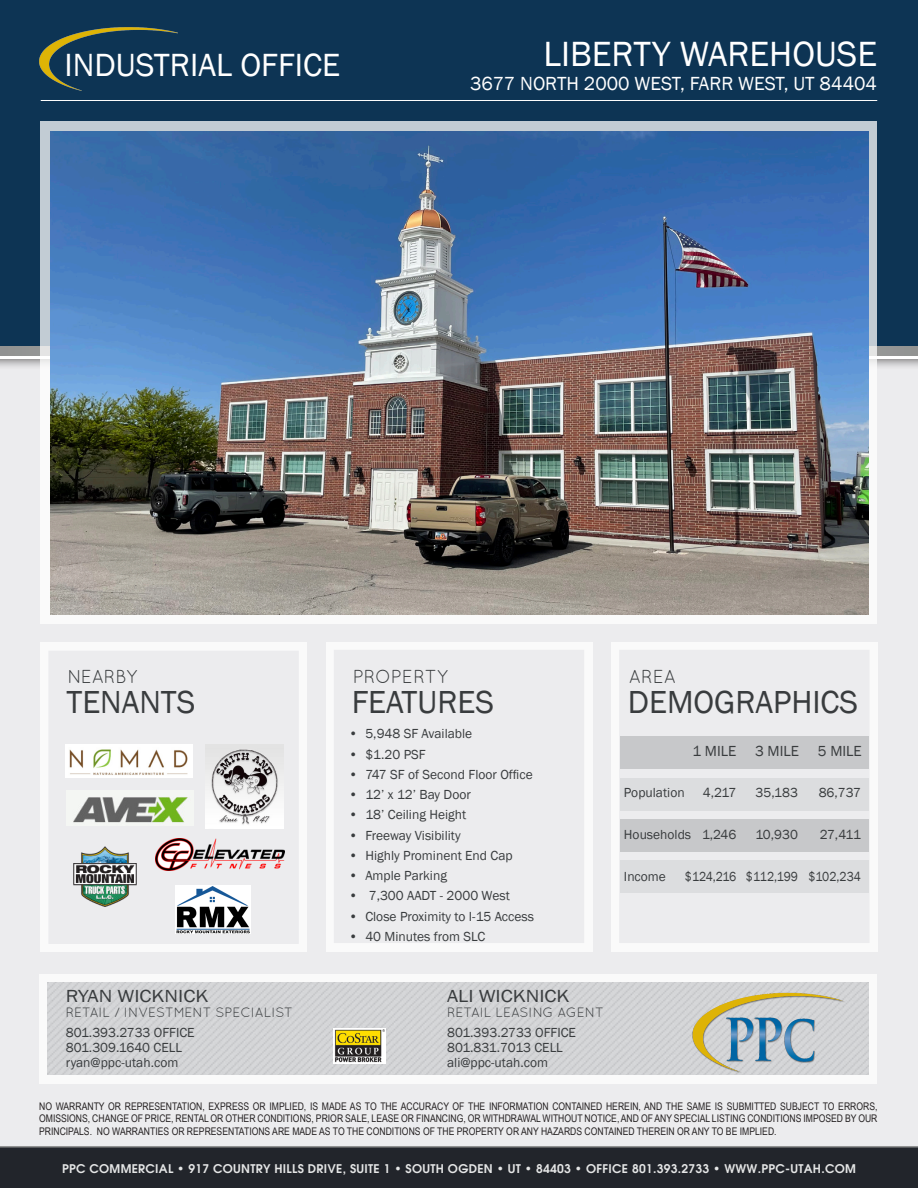
<style>
.page{position:relative;width:918px;height:1188px;background:#fff}
.page>*{position:absolute;margin:0;border:0;box-sizing:border-box;transform-origin:0 0}
.t1{font:36px "Franklin Gothic";color:#fff}
.t2{font:33px "Franklin Gothic";color:#fff}
.t3{font:32.7px "Franklin Gothic";color:#393c3e}
.t4{font:19.5px "Franklin Gothic";color:#fff}
.t5{font:18.75px "Quicksand";color:#393c3e}
.t6{font:18px "Franklin Gothic";color:#393c3e;scale:1.15 1}
.t7{font:15px "Franklin Gothic";color:#393c3e}
.t8{font:13.5px "Franklin Gothic";color:#393c3e}
.t9{font:13.5px "Quicksand";color:#393c3e}
.t10{font:13.5px "Franklin Gothic";color:#393c3e;scale:.9 1}
.t11{font:600 12px "Avant Garde";letter-spacing:.025em;color:#e5e6e6}
.t12{font:10.5px/12.6px "Arial Narrow";color:#231f20;text-align:justify}
</style>
<div class="page">
<div style="left:0;top:195px;width:918px;height:987px;background:#ececee"></div>
<div style="left:40px;top:642px;width:267px;height:309px;background:#fff"></div>
<div style="left:48px;top:651px;width:251px;height:293px;background:#ececee"></div>
<div style="left:326px;top:642px;width:266px;height:309px;background:#fff"></div>
<div style="left:334px;top:650px;width:250px;height:293px;background:#ececee"></div>
<div style="left:611px;top:642px;width:267px;height:309px;background:#fff"></div>
<div style="left:619px;top:650px;width:251px;height:293px;background:#ececee"></div>
<div style="left:0;top:329px;width:918px;height:42px;background:#231f20;opacity:.75"></div>
<div style="left:0;top:345px;width:918px;height:10px;background:#939494"></div>
<div style="left:0;top:1147px;width:918px;height:41px;background:#22252b"></div>
<hr style="left:0;top:1146px;width:918px;height:1px;background:#919292">
<div style="left:0;top:0;width:918px;height:345px;background:#0d3454"></div>
<img style="left:40px;top:27px;width:137px;height:64px">
<hr style="left:39px;top:99px;width:840px;height:4px;background:#231f20;opacity:.75">
<div style="left:620px;top:736px;width:249px;height:32px;background:#c7c8ca"></div>
<div style="left:620px;top:778px;width:249px;height:32px;background:#dcdddf"></div>
<div style="left:620px;top:819px;width:249px;height:32px;background:#c7c8ca"></div>
<div style="left:620px;top:860px;width:249px;height:33px;background:#dcdddf"></div>
<div style="left:39px;top:974px;width:838px;height:109px;background:#fff"></div>
<img style="left:47px;top:982px;width:822px;height:92px">
<img style="left:680px;top:982px;width:181px;height:93px">
<img style="left:334px;top:1029px;width:51px;height:35px">
<svg style="left:40px;top:122px;width:838px;height:502px"></svg>
<img style="left:50px;top:132px;width:819px;height:482px">
<img style="left:205px;top:744px;width:79px;height:84px">
<img style="left:175px;top:885px;width:76px;height:49px">
<img style="left:73px;top:846px;width:64px;height:61px">
<img style="left:155px;top:838px;width:129px;height:33px">
<img style="left:73px;top:796px;width:118px;height:30px">
<img style="left:66px;top:744px;width:127px;height:34px">
<p class="t2" style="left:64px;top:44px;width:277px">INDUSTRIAL OFFICE</p>
<p class="t1" style="left:544px;top:31px;width:335px">LIBERTY WAREHOUSE</p>
<p class="t4" style="left:470px;top:72px;width:408px">3677 NORTH 2000 WEST, FARR WEST, UT 84404</p>
<p class="t5" style="left:68px;top:666px;width:71px">NEARBY</p>
<p class="t3" style="left:66px;top:682px;width:131px">TENANTS</p>
<p class="t6" style="left:66px;top:985px;width:125px">RYAN WICKNICK</p>
<p class="t9" style="left:66px;top:1005px;width:229px">RETAIL / INVESTMENT SPECIALIST</p>
<p class="t8" style="left:66px;top:1025px;width:130px">801.393.2733 OFFICE</p>
<p class="t8" style="left:66px;top:1040px;width:118px">801.309.1640 CELL</p>
<p class="t8" style="left:66px;top:1055px;width:114px">ryan@ppc-utah.com</p>
<p class="t5" style="left:353px;top:666px;width:97px">PROPERTY</p>
<p class="t3" style="left:352px;top:682px;width:144px">FEATURES</p>
<p class="t8" style="left:349px;top:725px;width:125px">• 5,948 SF Available</p>
<p class="t8" style="left:349px;top:746px;width:78px">• $1.20 PSF</p>
<p class="t8" style="left:349px;top:766px;width:185px">• 747 SF of Second Floor Office</p>
<p class="t8" style="left:349px;top:786px;width:123px">• 12’ x 12’ Bay Door</p>
<p class="t8" style="left:349px;top:806px;width:119px">• 18’ Ceiling Height</p>
<p class="t8" style="left:349px;top:827px;width:113px">• Freeway Visibility</p>
<p class="t8" style="left:349px;top:847px;width:165px">• Highly Prominent End Cap</p>
<p class="t8" style="left:349px;top:867px;width:100px">• Ample Parking</p>
<p class="t8" style="left:349px;top:887px;width:162px">• 7,300 AADT - 2000 West</p>
<p class="t8" style="left:349px;top:908px;width:187px">• Close Proximity to I-15 Access</p>
<p class="t8" style="left:349px;top:928px;width:138px">• 40 Minutes from SLC</p>
<p class="t6" style="left:447px;top:985px;width:108px">ALI WICKNICK</p>
<p class="t9" style="left:447px;top:1005px;width:158px">RETAIL LEASING AGENT</p>
<p class="t8" style="left:447px;top:1025px;width:130px">801.393.2733 OFFICE</p>
<p class="t8" style="left:447px;top:1040px;width:117px">801.831.7013 CELL</p>
<p class="t8" style="left:447px;top:1055px;width:103px">ali@ppc-utah.com</p>
<p class="t5" style="left:629px;top:666px;width:48px">AREA</p>
<p class="t3" style="left:628px;top:682px;width:232px">DEMOGRAPHICS</p>
<p class="t7" style="left:692px;top:742px;width:108px">1 MILE 3 MILE</p>
<p class="t7" style="left:818px;top:742px;width:46px">5 MILE</p>
<p class="t8" style="left:624px;top:784px;width:62px">Population</p>
<p class="t8" style="left:703px;top:784px;width:35px">4,217</p>
<p class="t8" style="left:756px;top:784px;width:44px">35,183</p>
<p class="t8" style="left:819px;top:784px;width:44px">86,737</p>
<p class="t8" style="left:624px;top:826px;width:114px">Households 1,246</p>
<p class="t8" style="left:755px;top:826px;width:44px">10,930</p>
<p class="t8" style="left:820px;top:826px;width:43px">27,411</p>
<p class="t8" style="left:624px;top:868px;width:44px">Income</p>
<p class="t10" style="left:685px;top:868px;width:197px">$124,216 $112,199 $102,234</p>
<p class="t12" style="left:39px;top:1099px;width:840px">NO WARRANTY OR REPRESENTATION, EXPRESS OR IMPLIED, IS MADE AS TO THE ACCURACY OF THE INFORMATION CONTAINED HEREIN, AND THE SAME IS SUBMITTED SUBJECT TO ERRORS, OMISSIONS, CHANGE OF PRICE, RENTAL OR OTHER CONDITIONS, PRIOR SALE, LEASE OR FINANCING, OR WITHDRAWAL WITHOUT NOTICE, AND OF ANY SPECIAL LISTING CONDITIONS IMPOSED BY OUR PRINCIPALS. NO WARRANTIES OR REPRESENTATIONS ARE MADE AS TO THE CONDITIONS OF THE PROPERTY OR ANY HAZARDS CONTAINED THEREIN OR ANY TO BE IMPLIED.</p>
<p class="t11" style="left:62px;top:1161px;width:795px">PPC COMMERCIAL • 917 COUNTRY HILLS DRIVE, SUITE 1 • SOUTH OGDEN • UT • 84403 • OFFICE 801.393.2733 • WWW.PPC-UTAH.COM</p>
</div>
